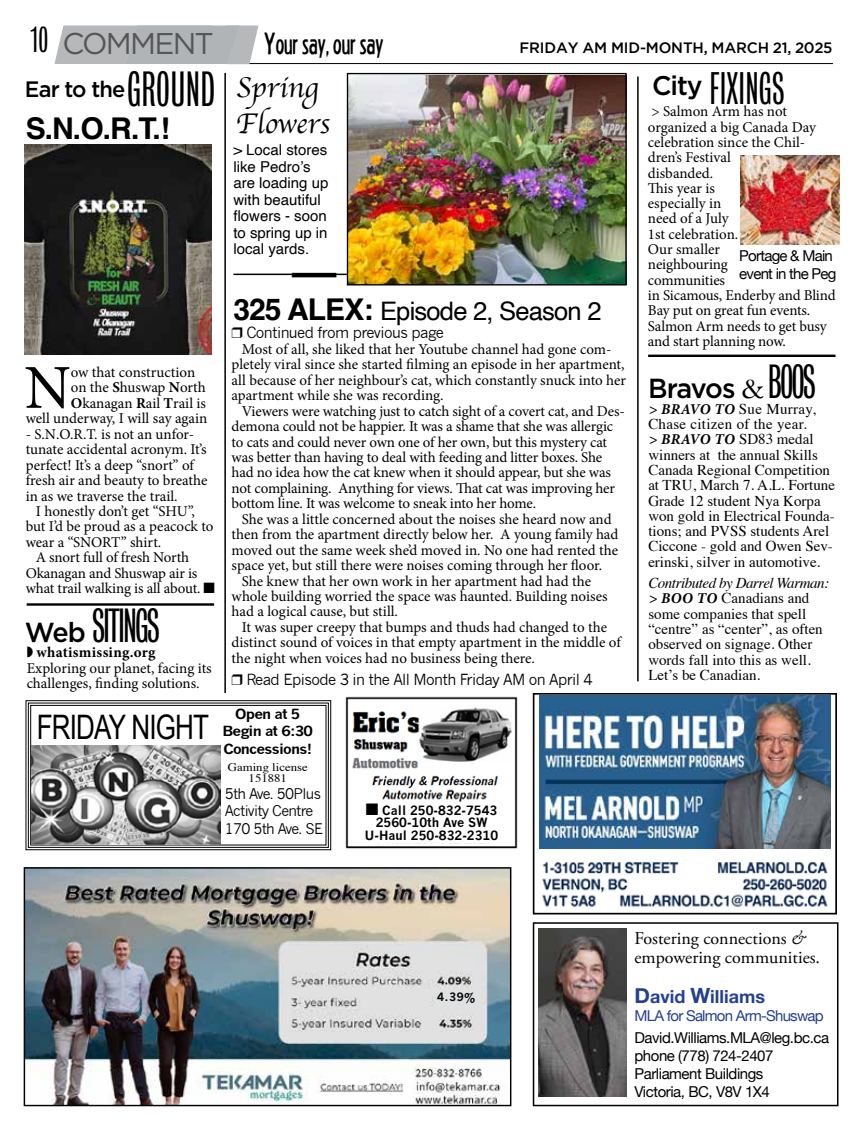
<style>
.page{position:relative;width:864px;height:1134px;background:#fff}
.page>*{position:absolute;margin:0;border:0;box-sizing:border-box;transform-origin:0 0}
.t1{font:62.55px "Minion Pro";color:#000}
.t2{font:45px "Bureau Grotesque One One";letter-spacing:.02em;color:#000}
.t3{font:43.65px "Bureau Grotesque One One";letter-spacing:-.03em;color:#000}
.t4{font:41.55px "Bureau Grotesque One One";letter-spacing:.02em;color:#000}
.t5{font:33.75px "Arial";letter-spacing:-.03em;color:#000;scale:.77 1}
.t6{font:33px "Bureau Grotesque One One";color:#000}
.t7{font:700 30px "Helvetica";color:#000}
.t8{font:30px "Gotham HTF";letter-spacing:-.06em;color:#565659}
.t9{font:29.7px/35.7px "Apple Chancery";color:#000}
.t10{font:500 27.6px "Gotham HTF";letter-spacing:-.05em;color:#000}
.t11{font:27px "Headline Two HPLHS";color:#000}
.t12{font:25.5px "Helvetica";letter-spacing:-.03em;color:#000}
.t13{font:500 22.35px "Gotham HTF";letter-spacing:-.04em;color:#000}
.t14{font:18px/18.6px "Adobe Garamond Pro";color:#000}
.t15{font:700 18px "Helvetica Neue";color:#25408f}
.t16{font:15px/15.3px "Minion Pro";letter-spacing:-.005em;color:#000}
.t17{font:15px/15.3px "Times";color:#000}
.t18{font:15px/18px "Helvetica Neue";letter-spacing:-.03em;color:#000}
.t19{font:15px/16.5px "Helvetica";color:#000}
.t20{font:15px "News Gothic";letter-spacing:-.04em;color:#000}
.t21{font:500 15px "Gotham";letter-spacing:-.01em;color:#000}
.t22{font:15px/18px "Helvetica Neue";letter-spacing:-.05em;color:#000}
.t23{font:15px "Helvetica Neue";letter-spacing:-.05em;color:#25408f}
.t24{font:700 15px "Minion Pro";letter-spacing:.02em;color:#000}
.t25{font:14.4px/17.4px "News Gothic";letter-spacing:-.05em;color:#000}
.t26{font:700 13.65px/17.4px "News Gothic";letter-spacing:-.05em;color:#000;text-align:center;scale:1.11 1}
.t27{font:700 12.45px/12.3px "News Gothic";color:#000;text-align:center}
.t28{font:11.55px/10.9px "Times";color:#000;text-align:center;scale:1.11 1}
.t29{font:700 11.25px "News Gothic";color:#000}
.s1{font-weight:700}
.s2{font-family:"Gotham HTF";font-weight:500;font-size:27.6px}
.s3{font-weight:700;font-size:30px}
.s4{font-family:"Garamond";font-weight:400;font-size:31.05px}
.s5{font-family:"Bureau Grotesque One One";font-weight:400;font-size:43.65px}
.s6{font-family:"Minion Pro";font-weight:700;font-style:italic}
.s7{font-style:italic}
.s8{font-size:21px}
</style>
<div class="page">
<img style="left:345px;top:696px;width:173px;height:153px">
<div style="left:350px;top:803px;width:163px;height:40px;background:#fff"></div>
<hr style="left:228px;top:63px;width:605px;height:1px;background:#000">
<hr style="left:27px;top:603px;width:187px;height:3px;background:#000">
<hr style="left:648px;top:355px;width:188px;height:2px;background:#000">
<svg style="left:54px;top:25px;width:204px;height:39px;background:#b7b9bb"></svg>
<hr style="left:637px;top:76px;width:2px;height:605px;background:#000">
<hr style="left:224px;top:73px;width:2px;height:620px;background:#000">
<div style="left:533px;top:693px;width:304px;height:221px;border:2px solid #000"></div>
<img style="left:539px;top:696px;width:291px;height:211px">
<svg style="left:25px;top:700px;width:307px;height:151px"></svg>
<div style="left:28px;top:703px;width:301px;height:145px;border:1px solid #000"></div>
<div style="left:30px;top:705px;width:296px;height:141px;border:1px solid #000"></div>
<img style="left:31px;top:746px;width:190px;height:98px">
<img style="left:25px;top:144px;width:186px;height:211px">
<img style="left:26px;top:869px;width:483px;height:235px">
<div style="left:24px;top:867px;width:487px;height:239px;border:1px solid #000"></div>
<div style="left:437px;top:993px;width:45px;height:13px;background:#e0e1e2"></div>
<div style="left:533px;top:922px;width:305px;height:184px;border:2px solid #000"></div>
<img style="left:539px;top:929px;width:88px;height:168px">
<img style="left:349px;top:75px;width:276px;height:209px">
<div style="left:347px;top:73px;width:280px;height:213px;border:1px solid #000"></div>
<hr style="left:233px;top:274px;width:114px;height:1px;background:#000">
<hr style="left:292px;top:273px;width:44px;height:4px;background:#000">
<img style="left:741px;top:156px;width:99px;height:89px">
<h3 class="t6" style="left:31px;top:21px;width:19px">10</h3>
<h3 class="t8" style="left:62px;top:27px;width:153px">COMMENT</h3>
<h2 class="t2" style="left:128px;top:65px;width:89px">GROUND</h2>
<h3 class="t13" style="left:25px;top:76px;width:102px">Ear to the</h3>
<h3 class="t7" style="left:26px;top:111px;width:146px">S.N.O.R.T.!</h3>
<h1 class="t1" style="left:24px;top:346px;width:48px">N</h1>
<p class="t16" style="left:71px;top:365px;width:126px">ow that construction</p>
<p class="t16" style="left:71px;top:380px;width:137px">on the <span class="s1">S</span>huswap <span class="s1">N</span>orth</p>
<p class="t16" style="left:71px;top:395px;width:137px"><span class="s1">O</span>kanagan <span class="s1">R</span>ail <span class="s1">T</span>rail is</p>
<p class="t16" style="left:26px;top:411px;width:183px">well underway, I will say again</p>
<p class="t16" style="left:26px;top:426px;width:183px">- S.N.O.R.T. is not an unfor&shy;tunate accidental acronym. It’s perfect! It’s a deep “snort” of fresh air and beauty to breathe in as we traverse the trail.</p>
<p class="t16" style="left:36px;top:504px;width:160px">I honestly don’t get “SHU”,</p>
<p class="t16" style="left:26px;top:519px;width:189px">but I’d be proud as a peacock to</p>
<p class="t16" style="left:26px;top:534px;width:137px">wear a “SNORT” shirt.</p>
<p class="t16" style="left:36px;top:550px;width:155px">A snort full of fresh North</p>
<p class="t16" style="left:26px;top:565px;width:173px">Okanagan and Shuswap air is</p>
<p class="t16" style="left:26px;top:581px;width:191px">what trail walking is all about. ■</p>
<h3 class="t3" style="left:25px;top:602px;width:136px"><span class="s2">Web</span> SITINGS</h3>
<p class="t24" style="left:37px;top:642px;width:120px">whatismissing.org</p>
<p class="t16" style="left:27px;top:660px;width:187px">Exploring our planet, facing its challenges, finding solutions.</p>
<h3 class="t11" style="left:265px;top:28px;width:121px">Your say, our say</h3>
<p class="t21" style="left:520px;top:40px;width:315px">FRIDAY AM MID-MONTH, MARCH 21, 2025</p>
<h3 class="t9" style="left:236px;top:70px;width:96px">Spring<br>Flowers</h3>
<p class="t19" style="left:233px;top:142px;width:97px">&gt; Local stores like Pedro’s are loading up with beautiful flowers - soon to spring up in local yards.</p>
<h3 class="t12" style="left:233px;top:291px;width:370px"><span class="s3">325 ALEX:</span> Episode 2, Season 2</h3>
<p class="t20" style="left:246px;top:324px;width:199px">Continued from previous page</p>
<p class="t16" style="left:232px;top:341px;width:396px;text-indent:10px">Most of all, she liked that her Youtube channel had gone com&shy;pletely viral since she started filming an episode in her apartment, all because of her neighbour’s cat, which constantly snuck into her apartment while she was recording.</p>
<p class="t16" style="left:232px;top:403px;width:395px;text-indent:10px">Viewers were watching just to catch sight of a covert cat, and Des&shy;demona could not be happier. It was a shame that she was allergic to cats and could never own one of her own, but this mystery cat was better than having to deal with feeding and litter boxes. She had no idea how the cat knew when it should appear, but she was not complaining. Anything for views. That cat was improving her bottom line. It was welcome to sneak into her home.</p>
<p class="t16" style="left:242px;top:511px;width:371px">She was a little concerned about the noises she heard now and</p>
<p class="t16" style="left:232px;top:527px;width:388px">then from the apartment directly below her. A young family had</p>
<p class="t16" style="left:232px;top:542px;width:388px">moved out the same week she’d moved in. No one had rented the</p>
<p class="t16" style="left:232px;top:558px;width:372px">space yet, but still there were noises coming through her floor.</p>
<p class="t16" style="left:242px;top:573px;width:351px">She knew that her own work in her apartment had had the</p>
<p class="t16" style="left:232px;top:589px;width:377px">whole building worried the space was haunted. Building noises</p>
<p class="t16" style="left:232px;top:604px;width:168px">had a logical cause, but still.</p>
<p class="t16" style="left:242px;top:620px;width:367px">It was super creepy that bumps and thuds had changed to the</p>
<p class="t16" style="left:232px;top:635px;width:391px">distinct sound of voices in that empty apartment in the middle of</p>
<p class="t16" style="left:232px;top:650px;width:305px">the night when voices had no business being there.</p>
<p class="t20" style="left:246px;top:670px;width:348px">Read Episode 3 in the All Month Friday AM on April 4</p>
<h3 class="t4" style="left:652px;top:66px;width:134px"><sup>City</sup> FIXINGS</h3>
<p class="t16" style="left:648px;top:104px;width:189px">&gt; Salmon Arm has not organized a big Canada Day celebration since the Chil&shy;dren’s Festival<br>disbanded.<br>This year is<br>especially in<br>need of a July<br>1st celebration.<br>Our smaller<br>neighbouring<br>communities<br>in Sicamous, Enderby and Blind<br>Bay put on great fun events.<br>Salmon Arm needs to get busy and start planning now.</p>
<p class="t22" style="left:739px;top:247px;width:99px">Portage &amp; Main event in the Peg</p>
<h3 class="t10" style="left:648px;top:372px;width:169px">Bravos <span class="s4">&amp;</span> <span class="s5">BOOS</span></h3>
<p class="t17" style="left:648px;top:400px;width:188px"><span class="s6">&gt; BRAVO TO</span> Sue Murray,<br>Chase citizen of the year.<br><span class="s6">&gt; BRAVO TO</span> SD83 medal winners at the annual Skills<br>Canada Regional Competition at TRU, March 7. A.L. Fortune<br>Grade 12 student Nya Korpa won gold in Electrical Founda&shy;tions; and PVSS students Arel<br>Ciccone - gold and Owen Sev&shy;erinski, silver in automotive.</p>
<p class="t17" style="left:648px;top:574px;width:182px"><span class="s7">Contributed by Darrel Warman: </span><span class="s6">&gt; BOO TO</span> Canadians and some companies that spell “centre” as “center”, as often observed on signage. Other words fall into this as well.<br>Let’s be Canadian.</p>
<h3 class="t5" style="left:37px;top:705px;width:225px">FRIDAY NIGHT</h3>
<p class="t26" style="left:222px;top:705px;width:83px">Open at 5<br>Begin at 6:30<br>Concessions!</p>
<p class="t28" style="left:228px;top:760px;width:73px">Gaming license<br>151881</p>
<p class="t25" style="left:225px;top:785px;width:100px">5th Ave. 50Plus<br>Activity Centre<br>170 5th Ave. SE</p>
<p class="t27" style="left:365px;top:804px;width:135px">■ Call 250-832-7543<br>2560-10th Ave SW<br>U-Haul 250-832-2310</p>
<p class="t14" style="left:635px;top:930px;width:187px">Fostering connections <span class="s7">&amp; </span>empowering communities.</p>
<p class="t29" style="left:437px;top:990px;width:39px">4.39%</p>
<p class="t15" style="left:635px;top:983px;width:132px"><span class="s8">D</span>avid <span class="s8">W</span>illiams</p>
<p class="t23" style="left:635px;top:1005px;width:191px">MLA for Salmon Arm-Shuswap</p>
<p class="t18" style="left:635px;top:1029px;width:196px">David.Williams.MLA@leg.bc.ca phone (778) 724-2407<br>Parliament Buildings<br>Victoria, BC, V8V 1X4</p>
</div>
